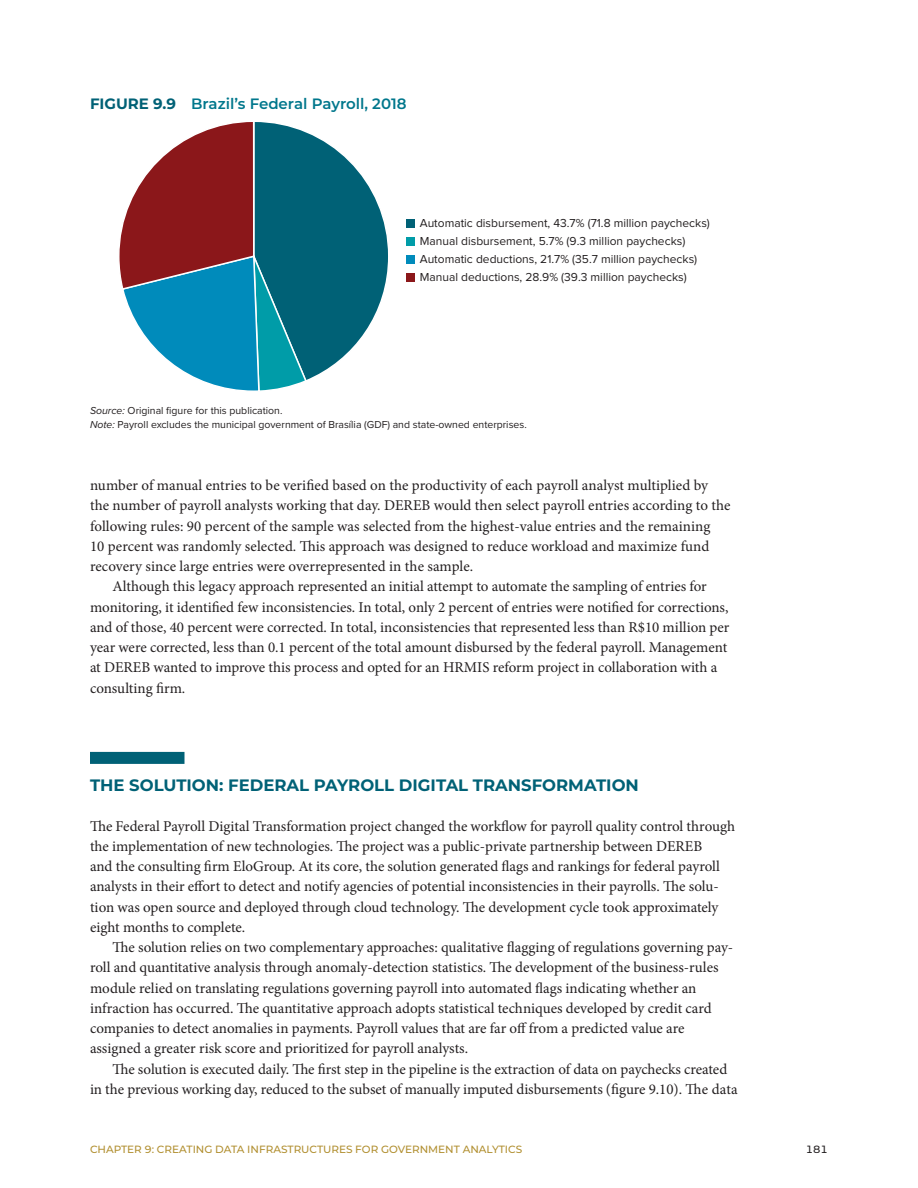
<style>
.page{position:relative;width:918px;height:1188px;background:#fff}
.page>*{position:absolute;margin:0;border:0;box-sizing:border-box;transform-origin:0 0}
.t1{font:700 16.5px "Montserrat";color:#006176}
.TX{font:15px/20.2px "Minion Pro";color:#231f20}
.TX1{font:15px/20.2px "Minion Pro";letter-spacing:-.005em;color:#231f20}
.FT{font:600 15px "Montserrat";color:#00778c}
.t2{font:12px/18.1px "Proxima Nova";color:#231f20}
.TFN{font:10.5px "Proxima Nova";color:#231f20}
.t3{font:500 10.5px "Montserrat";color:#b18f30}
.t4{font:500 10.5px "Montserrat";color:#231f20}
.s1{font-weight:700;color:#006176}
.s2{font-style:italic}
</style>
<div class="page">
<div style="left:90px;top:752px;width:94px;height:12px;background:#006176"></div>
<svg style="left:119px;top:122px;width:269px;height:269px"></svg>
<div style="left:406px;top:220px;width:8px;height:8px;background:#006176"></div>
<div style="left:406px;top:237px;width:8px;height:9px;background:#009ca8"></div>
<div style="left:406px;top:255px;width:8px;height:9px;background:#008bbb"></div>
<div style="left:406px;top:273px;width:8px;height:9px;background:#8b171a"></div>
<p class="FT" style="left:90px;top:93px;width:318px"><span class="s1">FIGURE 9.9</span> Brazil’s Federal Payroll, 2018</p>
<p class="t2" style="left:420px;top:214px;width:292px">Automatic disbursement, 43.7% (71.8 million paychecks)<br>Manual disbursement, 5.7% (9.3 million paychecks)<br>Automatic deductions, 21.7% (35.7 million paychecks)<br>Manual deductions, 28.9% (39.3 million paychecks)</p>
<p class="TFN" style="left:90px;top:403px;width:193px"><span class="s2">Source:</span> Original figure for this publication.</p>
<p class="TFN" style="left:90px;top:417px;width:437px"><span class="s2">Note:</span> Payroll excludes the municipal government of Brasília (GDF) and state-owned enterprises.</p>
<p class="TX" style="left:90px;top:475px;width:642px">number of manual entries to be verified based on the productivity of each payroll analyst multiplied by the number of payroll analysts working that day. DEREB would then select payroll entries according to the following rules: 90 percent of the sample was selected from the highest-value entries and the remaining<br>10 percent was randomly selected. This approach was designed to reduce workload and maximize fund recovery since large entries were overrepresented in the sample.</p>
<p class="TX" style="left:90px;top:577px;width:641px;text-indent:22px">Although this legacy approach represented an initial attempt to automate the sampling of entries for monitoring, it identified few inconsistencies. In total, only 2 percent of entries were notified for corrections, and of those, 40 percent were corrected. In total, inconsistencies that represented less than R$10 million per year were corrected, less than 0.1 percent of the total amount disbursed by the federal payroll. Management at DEREB wanted to improve this process and opted for an HRMIS reform project in collaboration with a consulting firm.</p>
<h1 class="t1" style="left:90px;top:773px;width:550px">THE SOLUTION: FEDERAL PAYROLL DIGITAL TRANSFORMATION</h1>
<p class="TX1" style="left:90px;top:816px;width:647px">The Federal Payroll Digital Transformation project changed the workflow for payroll quality control through the implementation of new technologies. The project was a public-private partnership between DEREB<br>and the consulting firm EloGroup. At its core, the solution generated flags and rankings for federal payroll analysts in their effort to detect and notify agencies of potential inconsistencies in their payrolls. The solu&shy;tion was open source and deployed through cloud technology. The development cycle took approximately eight months to complete.</p>
<p class="TX" style="left:90px;top:937px;width:645px;text-indent:22px">The solution relies on two complementary approaches: qualitative flagging of regulations governing pay&shy;roll and quantitative analysis through anomaly-detection statistics. The development of the business-rules module relied on translating regulations governing payroll into automated flags indicating whether an infraction has occurred. The quantitative approach adopts statistical techniques developed by credit card companies to detect anomalies in payments. Payroll values that are far off from a predicted value are assigned a greater risk score and prioritized for payroll analysts.</p>
<p class="TX" style="left:90px;top:1059px;width:649px;text-indent:22px">The solution is executed daily. The first step in the pipeline is the extraction of data on paychecks created in the previous working day, reduced to the subset of manually imputed disbursements (figure 9.10). The data</p>
<p class="t3" style="left:90px;top:1142px;width:434px">CHAPTER 9: CREATING DATA INFRASTRUCTURES FOR GOVERNMENT ANALYTICS</p>
<p class="t4" style="left:806px;top:1142px;width:24px">181</p>
</div>
